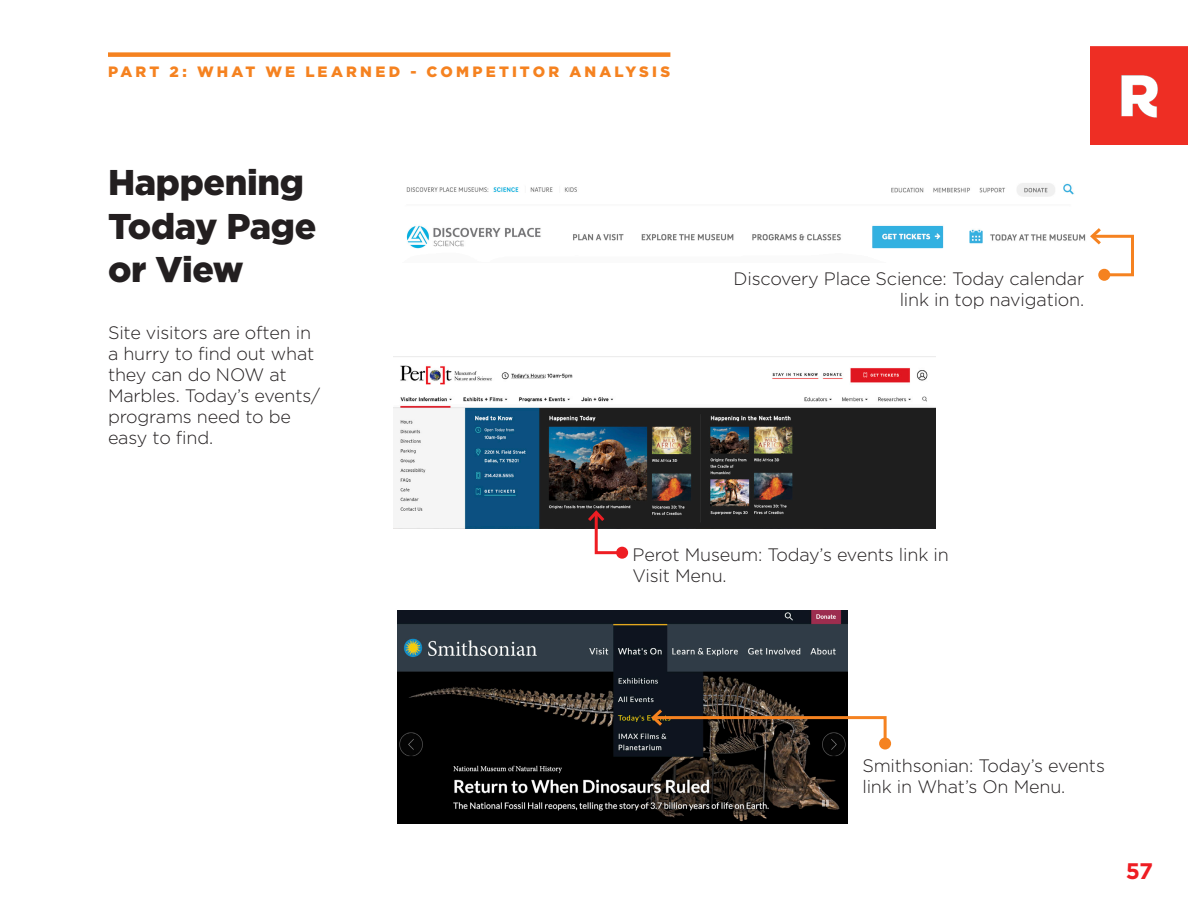
<style>
.page{position:relative;width:1188px;height:918px;background:#fff}
.page>*{position:absolute;margin:0;border:0;box-sizing:border-box;transform-origin:0 0}
.Headline_3{font:900 35.85px/43.5px "Gotham HTF";letter-spacing:-.01em;color:#231f20}
.Headline_1{font:700 22.5px "Gotham HTF";color:#ee1d23}
.Headline_3-2{font:300 18px/21px "Gotham HTF";letter-spacing:-.01em;color:#231f20}
.Page_Tag_Black{font:900 15px "Gotham HTF";letter-spacing:.21em;color:#f58220}
</style>
<div class="page">
<img style="left:1091px;top:46px;width:97px;height:98px">
<div style="left:108px;top:52px;width:562px;height:5px;background:#f58220"></div>
<img style="left:406px;top:183px;width:680px;height:66px">
<svg style="left:1098px;top:269px;width:12px;height:12px"></svg>
<svg style="left:1090px;top:228px;width:44px;height:50px"></svg>
<img style="left:393px;top:356px;width:543px;height:173px">
<div style="left:616px;top:547px;width:12px;height:12px;background:#ee1d23;border-radius:50%"></div>
<svg style="left:585px;top:508px;width:40px;height:48px"></svg>
<img style="left:397px;top:611px;width:450px;height:212px">
<svg style="left:879px;top:738px;width:12px;height:12px"></svg>
<svg style="left:649px;top:706px;width:239px;height:41px;background:#53473e"></svg>
<p class="Page_Tag_Black" style="left:108px;top:63px;width:564px">PART 2: WHAT WE LEARNED - COMPETITOR ANALYSIS</p>
<p class="Headline_3" style="left:108px;top:160px;width:198px">Happening</p>
<p class="Headline_3" style="left:108px;top:203px;width:210px">Today Page or View</p>
<p class="Headline_3-2" style="left:108px;top:322px;width:214px">Site visitors are often in a hurry to find out what they can do NOW at<br>Marbles. Today’s events/ programs need to be easy to find.</p>
<p class="Headline_3-2" style="left:734px;top:268px;width:352px;text-align:right">Discovery Place Science: Today calendar link in top navigation.</p>
<p class="Headline_3-2" style="left:633px;top:544px;width:318px">Perot Museum: Today’s events link in<br>Visit Menu.</p>
<p class="Headline_3-2" style="left:862px;top:755px;width:244px">Smithsonian: Today’s events link in What’s On Menu.</p>
<p class="Headline_1" style="left:1126px;top:858px;width:29px">57</p>
</div>
